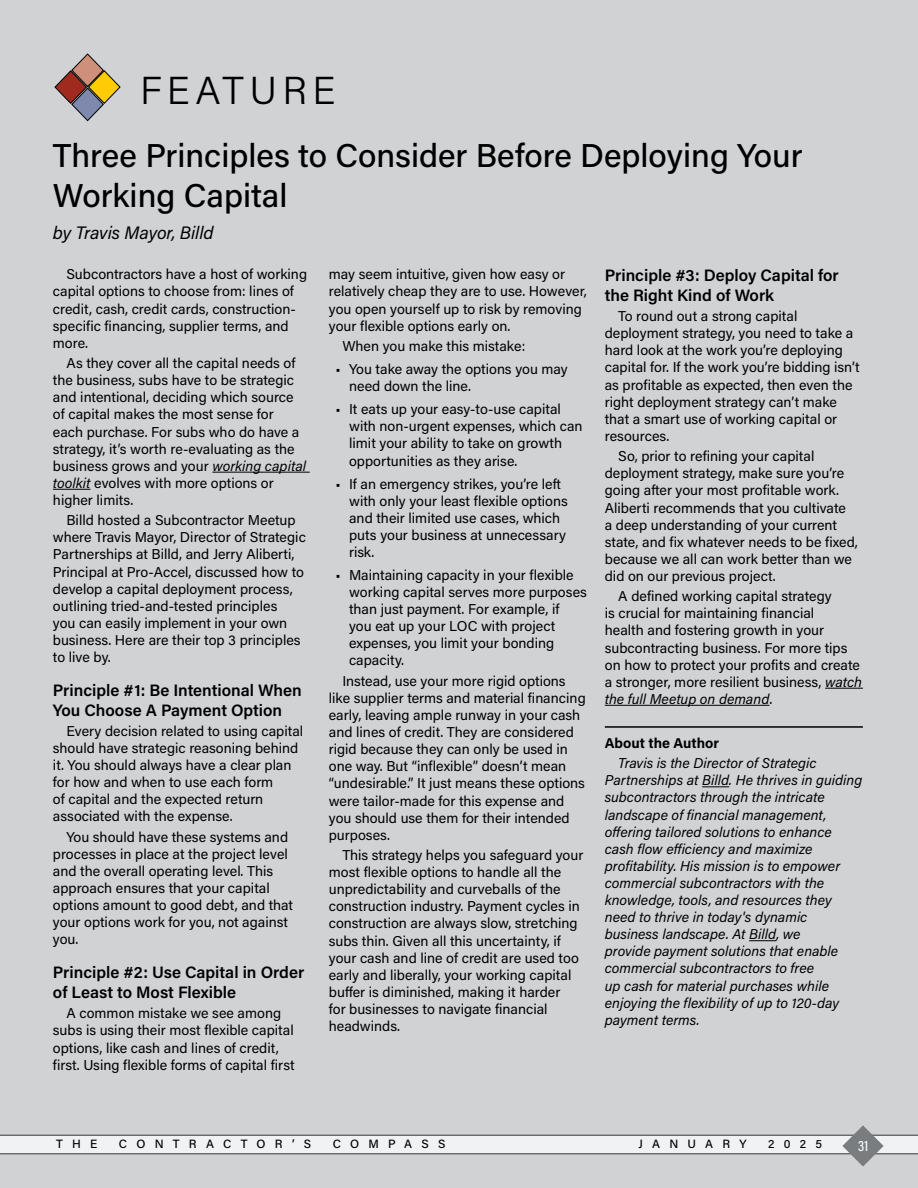
<style>
.page{position:relative;width:918px;height:1188px;background:#d0d2d4}
.page>*{position:absolute;margin:0;border:0;box-sizing:border-box;transform-origin:0 0}
.t1{font:300 39px "Acumin Pro";letter-spacing:.135em;color:#000}
.t2{font:500 33px/40.5px "Acumin Pro";color:#000}
.t3{font:italic 18px "Acumin Pro";letter-spacing:-.005em;color:#000}
.t4{font:600 16.5px/19.8px "Acumin Pro";color:#000}
.t5{font:500 15px "Acumin Pro Cond";color:#fff}
.t6{font:14.25px/17.1px "Acumin Pro";color:#000}
.t7{font:italic 14.25px/17.1px "Acumin Pro";color:#000}
.t8{font:700 14.25px "Acumin Pro";color:#000}
.t9{font:500 12px "Acumin Pro";letter-spacing:.77em;color:#000}
.s1{font-style:italic}
</style>
<div class="page">
<svg style="left:0;top:1125px;width:918px;height:42px"></svg>
<hr style="left:212px;top:472px;width:98px;height:1px;background:#000">
<hr style="left:53px;top:489px;width:38px;height:1px;background:#000">
<hr style="left:825px;top:688px;width:38px;height:1px;background:#000">
<hr style="left:605px;top:705px;width:164px;height:1px;background:#000">
<hr style="left:605px;top:726px;width:258px;height:2px;background:#000">
<svg style="left:702px;top:786px;width:27px;height:1px"></svg>
<svg style="left:749px;top:940px;width:27px;height:1px"></svg>
<svg style="left:72px;top:54px;width:31px;height:32px"></svg>
<div style="left:72px;top:54px;width:31px;height:33px;border:1px solid #000;border-radius:50%"></div>
<svg style="left:55px;top:71px;width:31px;height:32px"></svg>
<div style="left:55px;top:71px;width:31px;height:32px;border:1px solid #000;border-radius:50%"></div>
<svg style="left:72px;top:88px;width:31px;height:33px"></svg>
<div style="left:72px;top:88px;width:31px;height:33px;border:1px solid #000;border-radius:50%"></div>
<svg style="left:89px;top:71px;width:31px;height:32px"></svg>
<div style="left:89px;top:71px;width:31px;height:32px;border:1px solid #000;border-radius:50%"></div>
<h1 class="t1" style="left:140px;top:63px;width:197px">FEATURE</h1>
<h2 class="t2" style="left:53px;top:133px;width:751px">Three Principles to Consider Before Deploying Your<br>Working Capital</h2>
<p class="t3" style="left:53px;top:220px;width:162px">by Travis Mayor, Billd</p>
<p class="t6" style="left:53px;top:265px;width:256px;text-indent:13px">Subcontractors have a host of working capital options to choose from: lines of credit, cash, credit cards, construction&shy;specific financing, supplier terms, and more.</p>
<p class="t6" style="left:53px;top:354px;width:255px;text-indent:13px">As they cover all the capital needs of the business, subs have to be strategic and intentional, deciding which source of capital makes the most sense for each purchase. For subs who do have a strategy, it’s worth re-evaluating as the business grows and your <span class="s1">working capital toolkit</span> evolves with more options or higher limits.</p>
<p class="t6" style="left:53px;top:511px;width:254px;text-indent:13px">Billd hosted a Subcontractor Meetup where Travis Mayor, Director of Strategic Partnerships at Billd, and Jerry Aliberti, Principal at Pro-Accel, discussed how to develop a capital deployment process, outlining tried-and-tested principles<br>you can easily implement in your own business. Here are their top 3 principles to live by.</p>
<p class="t4" style="left:53px;top:679px;width:250px">Principle #1: Be Intentional When<br>You Choose A Payment Option</p>
<p class="t6" style="left:53px;top:722px;width:252px;text-indent:13px">Every decision related to using capital should have strategic reasoning behind it. You should always have a clear plan for how and when to use each form<br>of capital and the expected return associated with the expense.</p>
<p class="t6" style="left:53px;top:828px;width:242px;text-indent:13px">You should have these systems and processes in place at the project level and the overall operating level. This approach ensures that your capital options amount to good debt, and that your options work for you, not against you.</p>
<p class="t4" style="left:53px;top:962px;width:253px">Principle #2: Use Capital in Order of Least to Most Flexible</p>
<p class="t6" style="left:53px;top:1004px;width:243px;text-indent:13px">A common mistake we see among subs is using their most flexible capital options, like cash and lines of credit, first. Using flexible forms of capital first</p>
<p class="t6" style="left:329px;top:265px;width:260px">may seem intuitive, given how easy or relatively cheap they are to use. However, you open yourself up to risk by removing your flexible options early on.</p>
<p class="t6" style="left:342px;top:337px;width:184px">When you make this mistake:</p>
<p class="t6" style="left:349px;top:360px;width:220px;text-indent:-13px">• You take away the options you may need down the line.</p>
<p class="t6" style="left:349px;top:400px;width:235px;text-indent:-13px">• It eats up your easy-to-use capital with non-urgent expenses, which can limit your ability to take on growth opportunities as they arise.</p>
<p class="t6" style="left:349px;top:474px;width:220px;text-indent:-13px">• If an emergency strikes, you’re left with only your least flexible options and their limited use cases, which puts your business at unnecessary risk.</p>
<p class="t6" style="left:349px;top:566px;width:239px;text-indent:-13px">• Maintaining capacity in your flexible working capital serves more purposes than just payment. For example, if<br>you eat up your LOC with project expenses, you limit your bonding capacity.</p>
<p class="t6" style="left:329px;top:672px;width:258px;text-indent:13px">Instead, use your more rigid options like supplier terms and material financing early, leaving ample runway in your cash and lines of credit. They are considered rigid because they can only be used in one way. But “inflexible” doesn’t mean “undesirable.” It just means these options were tailor-made for this expense and you should use them for their intended purposes.</p>
<p class="t6" style="left:329px;top:846px;width:256px;text-indent:13px">This strategy helps you safeguard your most flexible options to handle all the unpredictability and curveballs of the construction industry. Payment cycles in construction are always slow, stretching subs thin. Given all this uncertainty, if your cash and line of credit are used too early and liberally, your working capital buffer is diminished, making it harder<br>for businesses to navigate financial headwinds.</p>
<p class="t4" style="left:605px;top:265px;width:235px">Principle #3: Deploy Capital for the Right Kind of Work</p>
<p class="t6" style="left:605px;top:307px;width:255px;text-indent:13px">To round out a strong capital deployment strategy, you need to take a hard look at the work you’re deploying capital for. If the work you’re bidding isn’t as profitable as expected, then even the right deployment strategy can’t make that a smart use of working capital or resources.</p>
<p class="t6" style="left:605px;top:447px;width:255px;text-indent:13px">So, prior to refining your capital deployment strategy, make sure you’re going after your most profitable work.<br>Aliberti recommends that you cultivate<br>a deep understanding of your current state, and fix whatever needs to be fixed, because we all can work better than we did on our previous project.</p>
<p class="t6" style="left:605px;top:587px;width:259px;text-indent:13px">A defined working capital strategy<br>is crucial for maintaining financial<br>health and fostering growth in your subcontracting business. For more tips on how to protect your profits and create a stronger, more resilient business, <span class="s1">watch the full Meetup on demand</span>.</p>
<p class="t8" style="left:605px;top:733px;width:116px">About the Author</p>
<p class="t7" style="left:605px;top:754px;width:259px;text-indent:13px">Travis is the Director of Strategic Partnerships at Billd. He thrives in guiding subcontractors through the intricate landscape of financial management, offering tailored solutions to enhance cash flow efficiency and maximize profitability. His mission is to empower commercial subcontractors with the knowledge, tools, and resources they need to thrive in today's dynamic business landscape. At Billd, we<br>provide payment solutions that enable commercial subcontractors to free<br>up cash for material purchases while enjoying the flexibility of up to 120-day payment terms.</p>
<p class="t9" style="left:56px;top:1135px;width:43px">THE</p>
<p class="t9" style="left:119px;top:1135px;width:194px">CONTRACTOR’S</p>
<p class="t9" style="left:333px;top:1135px;width:114px">COMPASS</p>
<p class="t9" style="left:639px;top:1135px;width:110px">JANUARY</p>
<p class="t9" style="left:768px;top:1135px;width:55px">2025</p>
<p class="t5" style="left:858px;top:1136px;width:11px">31</p>
</div>
